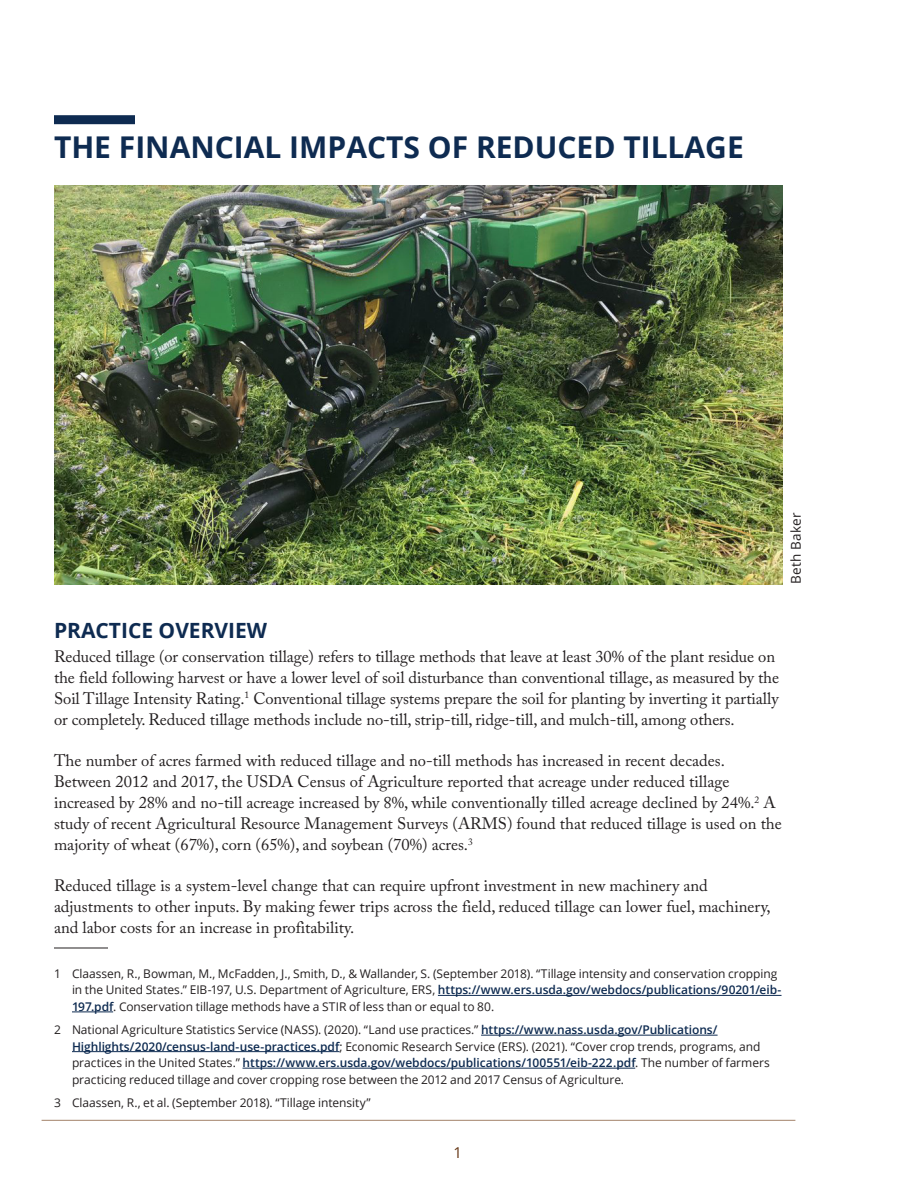
<style>
.page{position:relative;width:918px;height:1188px;background:#fff}
.page>*{position:absolute;margin:0;border:0;box-sizing:border-box;transform-origin:0 0}
.Heading_1{font:700 30px "Open Sans";color:#0e2b51}
.Heading_2{font:700 21px "Open Sans";color:#0e2b51}
.t1{font:16.5px/21px "Adobe Caslon Pro";color:#231f20}
.t2{font:15px "Open Sans";color:#643513}
.Photo_Credit{font:13.5px "Open Sans";letter-spacing:.025em;color:#231f20}
.Footnote_Text{font:12px/16.5px "Open Sans";letter-spacing:-.005em;color:#231f20}
.s1{font-weight:600;color:#0e2b51}
</style>
<div class="page">
<hr style="left:42px;top:1120px;width:753px;height:1px;background:#a4836a">
<div style="left:54px;top:115px;width:81px;height:9px;background:#0e2b51"></div>
<hr style="left:54px;top:948px;width:54px;height:1px;background:#231f20">
<hr style="left:438px;top:995px;width:344px;height:1px;background:#0e2b51">
<hr style="left:72px;top:1012px;width:41px;height:1px;background:#0e2b51">
<hr style="left:481px;top:1035px;width:237px;height:1px;background:#0e2b51">
<hr style="left:72px;top:1051px;width:268px;height:1px;background:#0e2b51">
<hr style="left:243px;top:1068px;width:392px;height:1px;background:#0e2b51">
<img style="left:54px;top:186px;width:729px;height:398px">
<h1 class="Heading_1" style="left:54px;top:126px;width:691px">THE FINANCIAL IMPACTS OF REDUCED TILLAGE</h1>
<p class="Photo_Credit" style="left:787px;top:584px;width:73px;rotate:-90deg">Beth Baker</p>
<h2 class="Heading_2" style="left:54px;top:616px;width:215px">PRACTICE OVERVIEW</h2>
<p class="t1" style="left:54px;top:646px;width:727px">Reduced tillage (or conservation tillage) refers to tillage methods that leave at least 30% of the plant residue on the field following harvest or have a lower level of soil disturbance than conventional tillage, as measured by the Soil Tillage Intensity Rating.<sup>1</sup> Conventional tillage systems prepare the soil for planting by inverting it partially or completely. Reduced tillage methods include no-till, strip-till, ridge-till, and mulch-till, among others.</p>
<p class="t1" style="left:54px;top:750px;width:729px">The number of acres farmed with reduced tillage and no-till methods has increased in recent decades.<br>Between 2012 and 2017, the USDA Census of Agriculture reported that acreage under reduced tillage increased by 28% and no-till acreage increased by 8%, while conventionally tilled acreage declined by 24%.<sup>2</sup> A study of recent Agricultural Resource Management Surveys (ARMS) found that reduced tillage is used on the majority of wheat (67%), corn (65%), and soybean (70%) acres.<sup>3</sup></p>
<p class="t1" style="left:54px;top:875px;width:718px">Reduced tillage is a system-level change that can require upfront investment in new machinery and adjustments to other inputs. By making fewer trips across the field, reduced tillage can lower fuel, machinery, and labor costs for an increase in profitability.</p>
<p class="Footnote_Text" style="left:72px;top:965px;width:711px;text-indent:-18px">1 Claassen, R., Bowman, M., McFadden, J., Smith, D., &amp; Wallander, S. (September 2018). “Tillage intensity and conservation cropping in the United States.” EIB-197, U.S. Department of Agriculture, ERS, <span class="s1">https://www.ers.usda.gov/webdocs/publications/90201/eib-<br>197.pdf</span>. Conservation tillage methods have a STIR of less than or equal to 80.</p>
<p class="Footnote_Text" style="left:72px;top:1021px;width:699px;text-indent:-18px">2 National Agriculture Statistics Service (NASS). (2020). “Land use practices.” <span class="s1">https://www.nass.usda.gov/Publications/ Highlights/2020/census-land-use-practices.pdf</span>; Economic Research Service (ERS). (2021). “Cover crop trends, programs, and practices in the United States.” <span class="s1">https://www.ers.usda.gov/webdocs/publications/100551/eib-222.pdf</span>. The number of farmers practicing reduced tillage and cover cropping rose between the 2012 and 2017 Census of Agriculture.</p>
<p class="Footnote_Text" style="left:54px;top:1094px;width:318px">3 Claassen, R., et al. (September 2018). “Tillage intensity”</p>
<p class="t2" style="left:454px;top:1142px;width:10px">1</p>
</div>
